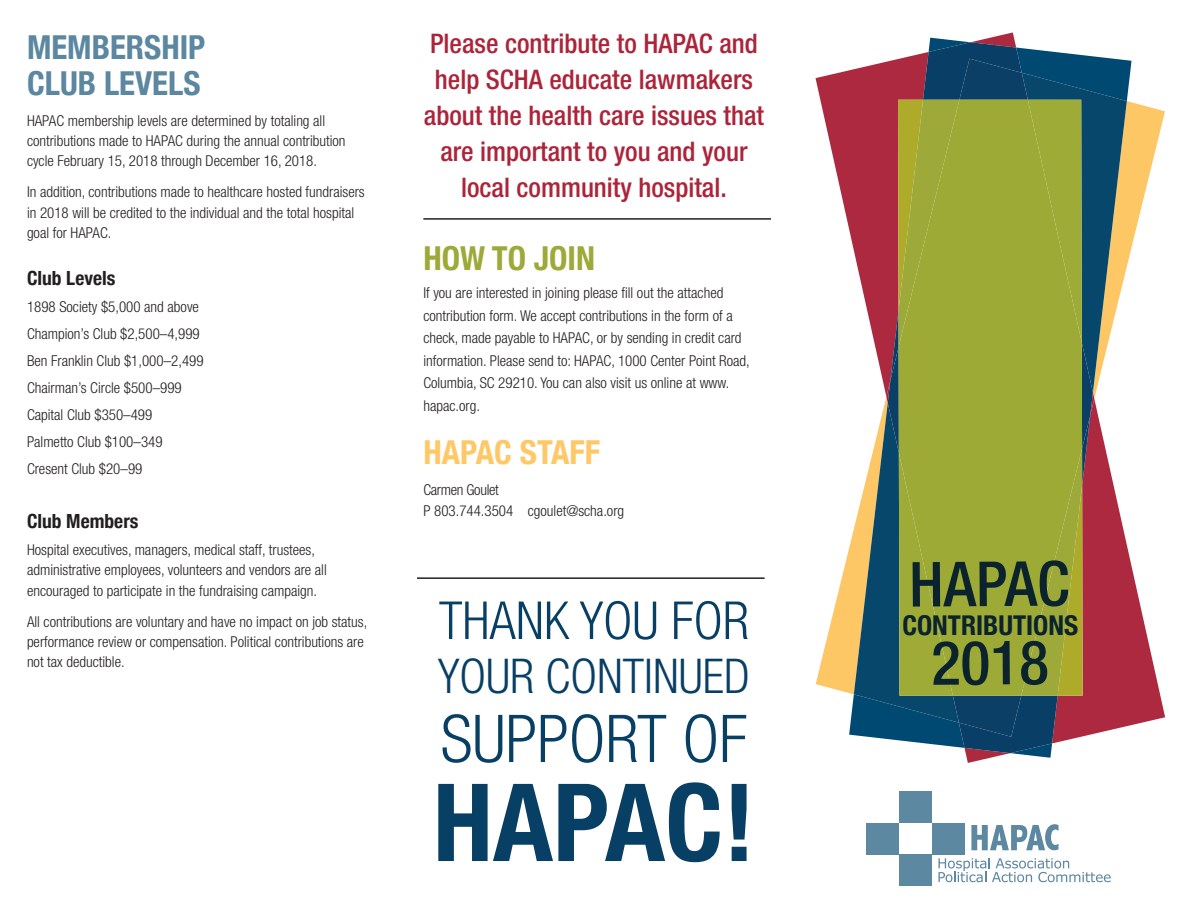
<style>
.page{position:relative;width:1188px;height:918px;background:#fff}
.page>*{position:absolute;margin:0;border:0;box-sizing:border-box;transform-origin:0 0}
.t1{font:700 condensed 108px "Helvetica Neue";color:#083f64}
.t2{font:300 condensed 66px "Helvetica Neue";color:#083f64}
.t3{font:300 condensed 52.5px "Helvetica Neue";color:#083f64}
.t4{font:300 condensed 48px "Helvetica Neue";color:#083f64}
.t5{font:700 condensed 33px/36px "Helvetica Neue";color:#5c87a1}
.t6{font:700 condensed 33px "Helvetica Neue";color:#fec867}
.t7{font:700 condensed 33px "Helvetica Neue";color:#9da938}
.t8{font:700 condensed 27.3px "Helvetica Neue";color:#0b232c}
.t9{font:500 condensed 27px/36px "Helvetica Neue";color:#ac2439;text-align:center}
.t10{font:700 condensed 19.5px "Helvetica Neue";color:#231f20}
.t11{font:300 condensed 15px/20.2px "Helvetica Neue";color:#231f20}
.t12{font:300 condensed 15px "Helvetica Neue";letter-spacing:-.02em;color:#231f20}
</style>
<div class="page">
<hr style="left:423px;top:218px;width:348px;height:2px;background:#231f20">
<hr style="left:417px;top:577px;width:348px;height:2px;background:#231f20">
<div style="left:899px;top:792px;width:33px;height:31px;background:#5c88a1"></div>
<div style="left:866px;top:823px;width:33px;height:31px;background:#5c88a1"></div>
<div style="left:932px;top:823px;width:33px;height:31px;background:#5c88a1"></div>
<div style="left:899px;top:854px;width:33px;height:32px;background:#5c88a1"></div>
<svg style="left:938px;top:858px;width:173px;height:24px"></svg>
<svg style="left:971px;top:824px;width:88px;height:26px"></svg>
<svg style="left:816px;top:32px;width:349px;height:731px"></svg>
<svg style="left:849px;top:38px;width:283px;height:720px;background:#8d8b57"></svg>
<p class="t5" style="left:27px;top:27px;width:180px">MEMBERSHIP<br>CLUB LEVELS</p>
<p class="t11" style="left:27px;top:110px;width:320px">HAPAC membership levels are determined by totaling all contributions made to HAPAC during the annual contribution cycle February 15, 2018 through December 16, 2018.</p>
<p class="t11" style="left:27px;top:182px;width:339px">In addition, contributions made to healthcare hosted fundraisers in 2018 will be credited to the individual and the total hospital goal for HAPAC.</p>
<p class="t10" style="left:27px;top:262px;width:90px">Club Levels</p>
<p class="t11" style="left:27px;top:297px;width:173px">1898 Society $5,000 and above</p>
<p class="t11" style="left:27px;top:324px;width:174px">Champion’s Club $2,500–4,999</p>
<p class="t11" style="left:27px;top:351px;width:178px">Ben Franklin Club $1,000–2,499</p>
<p class="t11" style="left:27px;top:378px;width:156px">Chairman’s Circle $500–999</p>
<p class="t11" style="left:27px;top:405px;width:127px">Capital Club $350–499</p>
<p class="t11" style="left:27px;top:432px;width:137px">Palmetto Club $100–349</p>
<p class="t11" style="left:27px;top:459px;width:117px">Cresent Club $20–99</p>
<p class="t10" style="left:27px;top:505px;width:113px">Club Members</p>
<p class="t11" style="left:27px;top:540px;width:301px">Hospital executives, managers, medical staff, trustees, administrative employees, volunteers and vendors are all encouraged to participate in the fundraising campaign.</p>
<p class="t11" style="left:27px;top:611px;width:342px">All contributions are voluntary and have no impact on job status, performance review or compensation. Political contributions are not tax deductible.</p>
<p class="t9" style="left:424px;top:25px;width:342px">Please contribute to HAPAC and help SCHA educate lawmakers about the health care issues that are important to you and your local community hospital.</p>
<p class="t7" style="left:423px;top:231px;width:173px">HOW TO JOIN</p>
<p class="t11" style="left:423px;top:282px;width:328px;line-height:22.5px">If you are interested in joining please fill out the attached contribution form. We accept contributions in the form of a check, made payable to HAPAC, or by sending in credit card information. Please send to: HAPAC, 1000 Center Point Road, Columbia, SC 29210. You can also visit us online at www. hapac.org.</p>
<p class="t6" style="left:423px;top:425px;width:178px">HAPAC STAFF</p>
<p class="t12" style="left:423px;top:482px;width:77px">Carmen Goulet</p>
<p class="t11" style="left:423px;top:500px;width:202px">P 803.744.3504 cgoulet@scha.org</p>
<p class="t3" style="left:439px;top:590px;width:312px">THANK YOU FOR</p>
<p class="t4" style="left:438px;top:649px;width:313px">YOUR CONTINUED</p>
<p class="t2" style="left:441px;top:701px;width:308px">SUPPORT OF</p>
<p class="t1" style="left:433px;top:733px;width:324px">HAPAC!</p>
<h3 class="t8" style="left:902px;top:603px;width:177px">CONTRIBUTIONS</h3>
</div>
